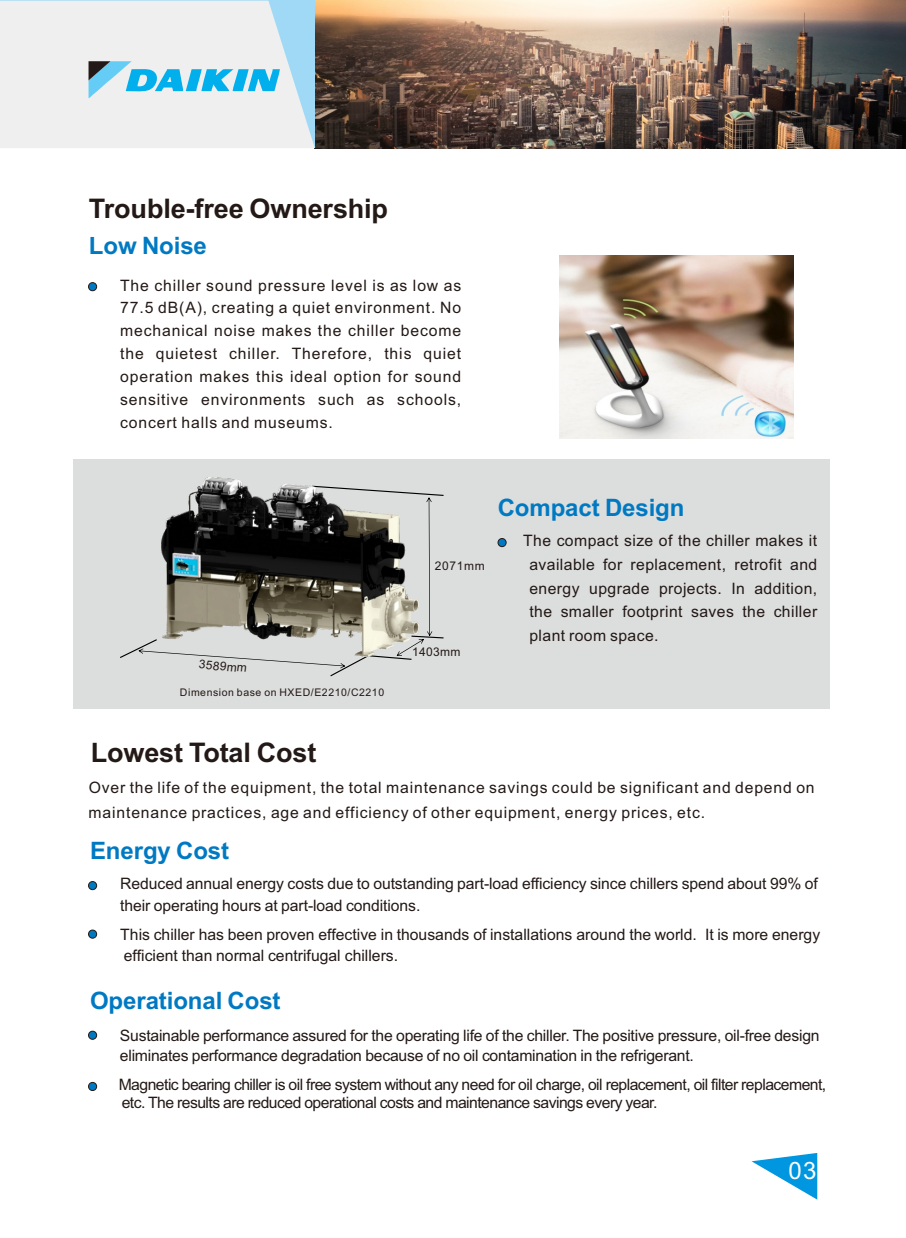
<style>
.page{position:relative;width:906px;height:1238px;background:#fff}
.page>*{position:absolute;margin:0;border:0;box-sizing:border-box;transform-origin:0 0}
.t1{font:700 27px "Arial";letter-spacing:-.005em;color:#231916}
.t2{font:700 24px "Arial";letter-spacing:-.005em;color:#0079c3}
.t3{font:24px "Arial";color:#fff}
.t4{font:15.75px/22.8px "Arial";letter-spacing:-.005em;color:#231916}
.t5{font:15.75px/17.5px "Arial";letter-spacing:-.035em;color:#231916}
.t6{font:15.75px/24.3px "Arial";letter-spacing:.055em;color:#231916}
.t7{font:12px "Arial";letter-spacing:.04em;color:#231916}
.t8{font:10.5px "Arial";letter-spacing:.055em;color:#231916}
</style>
<div class="page">
<div style="left:73px;top:458px;width:756px;height:250px;background:#dcdddd"></div>
<img style="left:315px;top:1px;width:591px;height:147px">
<svg style="left:0;top:1px;width:315px;height:147px;fill:#efeff0"></svg>
<svg style="left:88px;top:61px;width:192px;height:37px"></svg>
<div style="left:88px;top:282px;width:9px;height:9px;background:#0079c3;border:1px solid #231916;border-radius:50%"></div>
<div style="left:497px;top:538px;width:9px;height:9px;background:#0079c3;border:1px solid #231916;border-radius:50%"></div>
<div style="left:88px;top:881px;width:9px;height:9px;background:#0079c3;border:1px solid #231916;border-radius:50%"></div>
<div style="left:88px;top:929px;width:9px;height:9px;background:#0079c3;border:1px solid #231916;border-radius:50%"></div>
<div style="left:88px;top:1030px;width:9px;height:9px;background:#0079c3;border:1px solid #231916;border-radius:50%"></div>
<svg style="left:88px;top:1081px;width:9px;height:9px"></svg>
<svg style="left:751px;top:1153px;width:66px;height:46px"></svg>
<img style="left:560px;top:256px;width:233px;height:182px">
<svg style="left:120px;top:493px;width:324px;height:184px"></svg>
<img style="left:162px;top:477px;width:256px;height:179px">
<h1 class="t1" style="left:89px;top:199px;width:301px">Trouble-free Ownership</h1>
<h2 class="t2" style="left:89px;top:237px;width:119px">Low Noise</h2>
<p class="t4" style="left:120px;top:275px;width:343px;text-align:justify">The chiller sound pressure level is as low as 77.5 dB(A), creating a quiet environment. No mechanical noise makes the chiller become the quietest chiller. Therefore, this quiet operation makes this ideal option for sound sensitive environments such as schools, concert halls and museums.</p>
<p class="t7" style="left:199px;top:660px;width:49px;rotate:4deg">3589mm</p>
<p class="t8" style="left:180px;top:688px;width:206px">Dimension base on HXED/E2210/C2210</p>
<p class="t7" style="left:435px;top:561px;width:51px">2071mm</p>
<p class="t7" style="left:412px;top:646px;width:50px">1403mm</p>
<h2 class="t2" style="left:498px;top:499px;width:188px">Compact Design</h2>
<p class="t4" style="left:529px;top:530px;width:289px;line-height:23.7px;text-align:justify;text-indent:-6px">The compact size of the chiller makes it available for replacement, retrofit and energy upgrade projects. In addition, the smaller footprint saves the chiller plant room space.</p>
<h1 class="t1" style="left:91px;top:742px;width:227px">Lowest Total Cost</h1>
<p class="t6" style="left:89px;top:777px;width:727px">Over the life of the equipment, the total maintenance savings could be significant and depend on maintenance practices, age and efficiency of other equipment, energy prices, etc.</p>
<h2 class="t2" style="left:90px;top:841px;width:141px">Energy Cost</h2>
<p class="t4" style="left:120px;top:874px;width:699px;line-height:21.6px">Reduced annual energy costs due to outstanding part-load efficiency since chillers spend about 99% of their operating hours at part-load conditions.</p>
<p class="t4" style="left:120px;top:924px;width:701px;line-height:21.6px">This chiller has been proven effective in thousands of installations around the world. It is more energy efficient than normal centrifugal chillers.</p>
<h2 class="t2" style="left:90px;top:991px;width:192px">Operational Cost</h2>
<p class="t4" style="left:120px;top:1026px;width:701px;line-height:20.2px">Sustainable performance assured for the operating life of the chiller. The positive pressure, oil-free design eliminates performance degradation because of no oil contamination in the refrigerant.</p>
<p class="t5" style="left:119px;top:1077px;width:709px">Magnetic bearing chiller is oil free system without any need for oil charge, oil replacement, oil filter replacement, etc. The results are reduced operational costs and maintenance savings every year.</p>
<h2 class="t3" style="left:788px;top:1161px;width:30px">03</h2>
</div>
